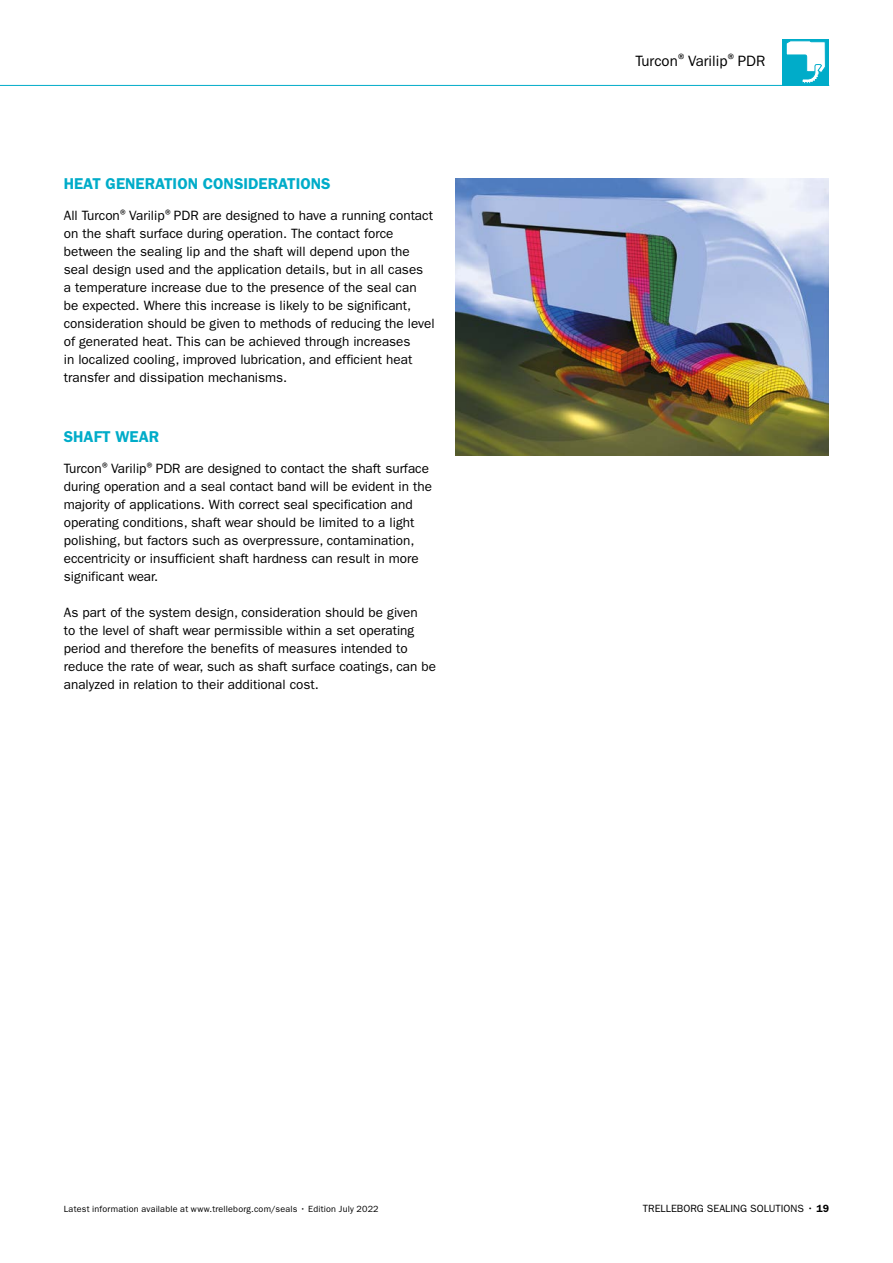
<style>
.page{position:relative;width:893px;height:1263px;background:#fff}
.page>*{position:absolute;margin:0;border:0;box-sizing:border-box;transform-origin:0 0}
.t1{font:600 15.75px "ITC Franklin Gothic Std";color:#00acc9}
.t2{font:15px "ITC Franklin Gothic Std";color:#000}
.t3{font:13.5px/18px "ITC Franklin Gothic Std";color:#000}
.t4{font:10.5px "ITC Franklin Gothic Std";color:#000}
.t5{font:9px "ITC Franklin Gothic Std";letter-spacing:.02em;color:#000}
.s1{font-size:12.15px}
.s2{font-size:13.5px}
.s3{font-weight:600}
</style>
<div class="page">
<div style="left:782px;top:39px;width:47px;height:46px;background:#00acc9"></div>
<svg style="left:786px;top:40px;width:40px;height:44px"></svg>
<hr style="left:0;top:85px;width:829px;height:1px;background:#00acc9">
<img style="left:455px;top:179px;width:374px;height:276px">
<p class="t1" style="left:64px;top:175px;width:268px">HEAT GENERATION CONSIDERATIONS</p>
<p class="t3" style="left:64px;top:207px;width:372px">All Turcon<span class="s1">®</span>Varilip<span class="s1">®</span>PDR are designed to have a running contact on the shaft surface during operation. The contact force between the sealing lip and the shaft will depend upon the seal design used and the application details, but in all cases<br>a temperature increase due to the presence of the seal can be expected. Where this increase is likely to be significant, consideration should be given to methods of reducing the level of generated heat. This can be achieved through increases<br>in localized cooling, improved lubrication, and efficient heat transfer and dissipation mechanisms.</p>
<p class="t1" style="left:64px;top:427px;width:97px">SHAFT WEAR</p>
<p class="t3" style="left:64px;top:459px;width:370px">Turcon<span class="s1">®</span>Varilip<span class="s1">®</span>PDR are designed to contact the shaft surface during operation and a seal contact band will be evident in the majority of applications. With correct seal specification and operating conditions, shaft wear should be limited to a light polishing, but factors such as overpressure, contamination, eccentricity or insufficient shaft hardness can result in more significant wear.</p>
<p class="t3" style="left:64px;top:603px;width:374px">As part of the system design, consideration should be given<br>to the level of shaft wear permissible within a set operating period and therefore the benefits of measures intended to reduce the rate of wear, such as shaft surface coatings, can be analyzed in relation to their additional cost.</p>
<p class="t2" style="left:635px;top:52px;width:131px">Turcon<span class="s2">®</span>Varilip<span class="s2">®</span>PDR</p>
<p class="t5" style="left:64px;top:1204px;width:316px">Latest information available at www.trelleborg.com/seals • Edition July 2022</p>
<p class="t4" style="left:643px;top:1202px;width:188px">TRELLEBORG SEALING SOLUTIONS • <span class="s3">19</span></p>
</div>
